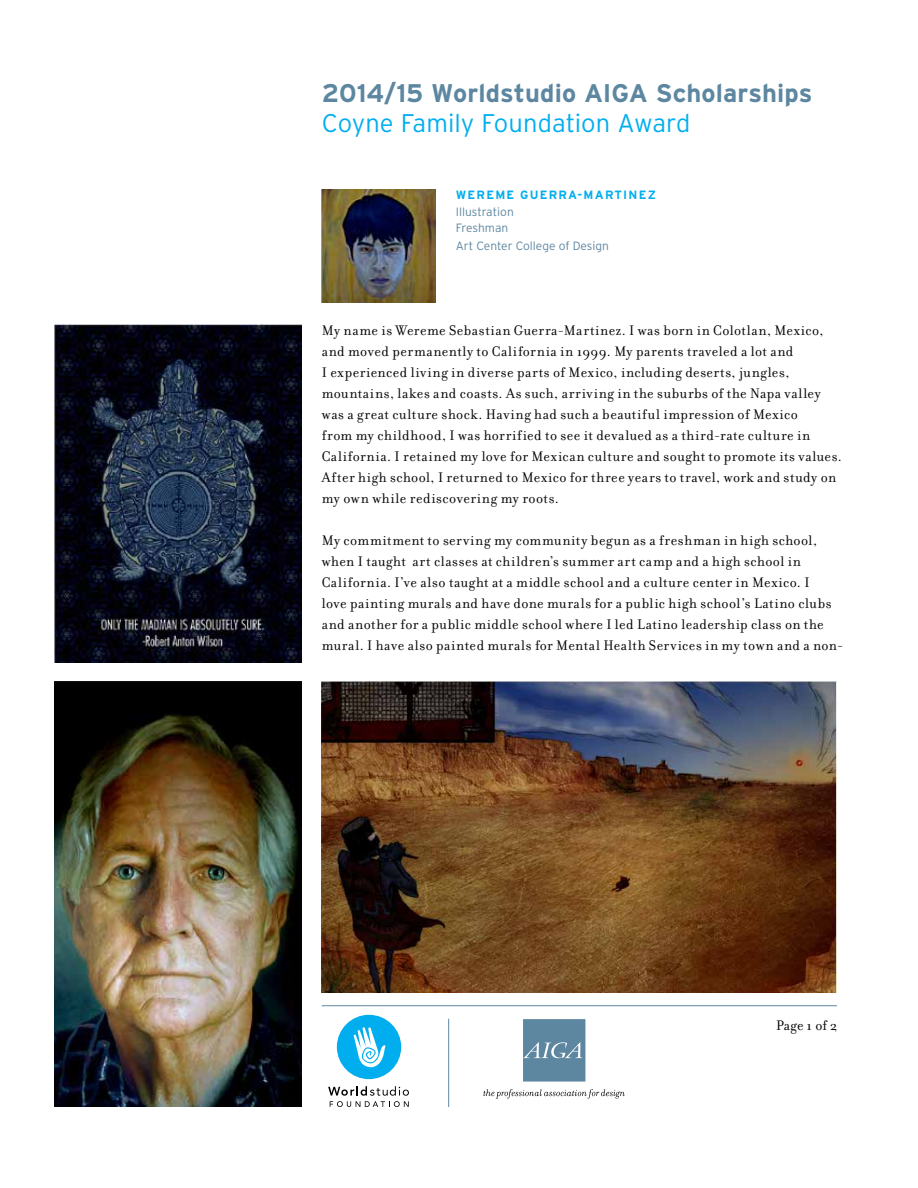
<style>
.page{position:relative;width:918px;height:1188px;background:#fff}
.page>*{position:absolute;margin:0;border:0;box-sizing:border-box;transform-origin:0 0}
.t1{font:700 25.5px "Interstate";color:#5d87a1}
.t2{font:300 25.5px "Interstate";color:#00aeef}
.t3{font:15px/21px "Filosofia";letter-spacing:.035em;color:#000}
.t4{font:300 12px/16.5px "Interstate";color:#5d87a1}
.t5{font:700 12px "Interstate";letter-spacing:.1em;color:#00aeef}
</style>
<div class="page">
<svg style="left:328px;top:1086px;width:81px;height:21px"></svg>
<div style="left:337px;top:1015px;width:64px;height:64px;background:#00aeef;border-radius:50%"></div>
<svg style="left:354px;top:1027px;width:32px;height:40px"></svg>
<svg style="left:523px;top:1019px;width:62px;height:63px;background:#678ea7"></svg>
<svg style="left:483px;top:1089px;width:142px;height:10px"></svg>
<hr style="left:322px;top:1005px;width:515px;height:1px;background:#5d87a1">
<hr style="left:448px;top:1019px;width:1px;height:88px;background:#5d87a1">
<img style="left:322px;top:189px;width:113px;height:114px">
<img style="left:54px;top:324px;width:247px;height:338px">
<img style="left:54px;top:681px;width:248px;height:426px">
<img style="left:322px;top:681px;width:515px;height:312px">
<h1 class="t1" style="left:322px;top:78px;width:492px">2014/15 Worldstudio AIGA Scholarships</h1>
<h1 class="t2" style="left:322px;top:108px;width:370px">Coyne Family Foundation Award</h1>
<p class="t5" style="left:456px;top:189px;width:202px">WEREME GUERRA-MARTINEZ</p>
<p class="t4" style="left:456px;top:203px;width:60px">Illustration<br>Freshman</p>
<p class="t4" style="left:456px;top:238px;width:155px">Art Center College of Design</p>
<p class="t3" style="left:322px;top:320px;width:522px">My name is Wereme Sebastian Guerra-Martinez. I was born in Colotlan, Mexico, and moved permanently to California in 1999. My parents traveled a lot and<br>I experienced living in diverse parts of Mexico, including deserts, jungles, mountains, lakes and coasts. As such, arriving in the suburbs of the Napa valley was a great culture shock. Having had such a beautiful impression of Mexico<br>from my childhood, I was horrified to see it devalued as a third-rate culture in California. I retained my love for Mexican culture and sought to promote its values.<br>After high school, I returned to Mexico for three years to travel, work and study on my own while rediscovering my roots.</p>
<p class="t3" style="left:322px;top:530px;width:523px">My commitment to serving my community begun as a freshman in high school, when I taught art classes at children’s summer art camp and a high school in California. I’ve also taught at a middle school and a culture center in Mexico. I<br>love painting murals and have done murals for a public high school’s Latino clubs and another for a public middle school where I led Latino leadership class on the mural. I have also painted murals for Mental Health Services in my town and a non-</p>
<p class="t3" style="left:776px;top:1015px;width:62px">Page 1 of 2</p>
</div>
